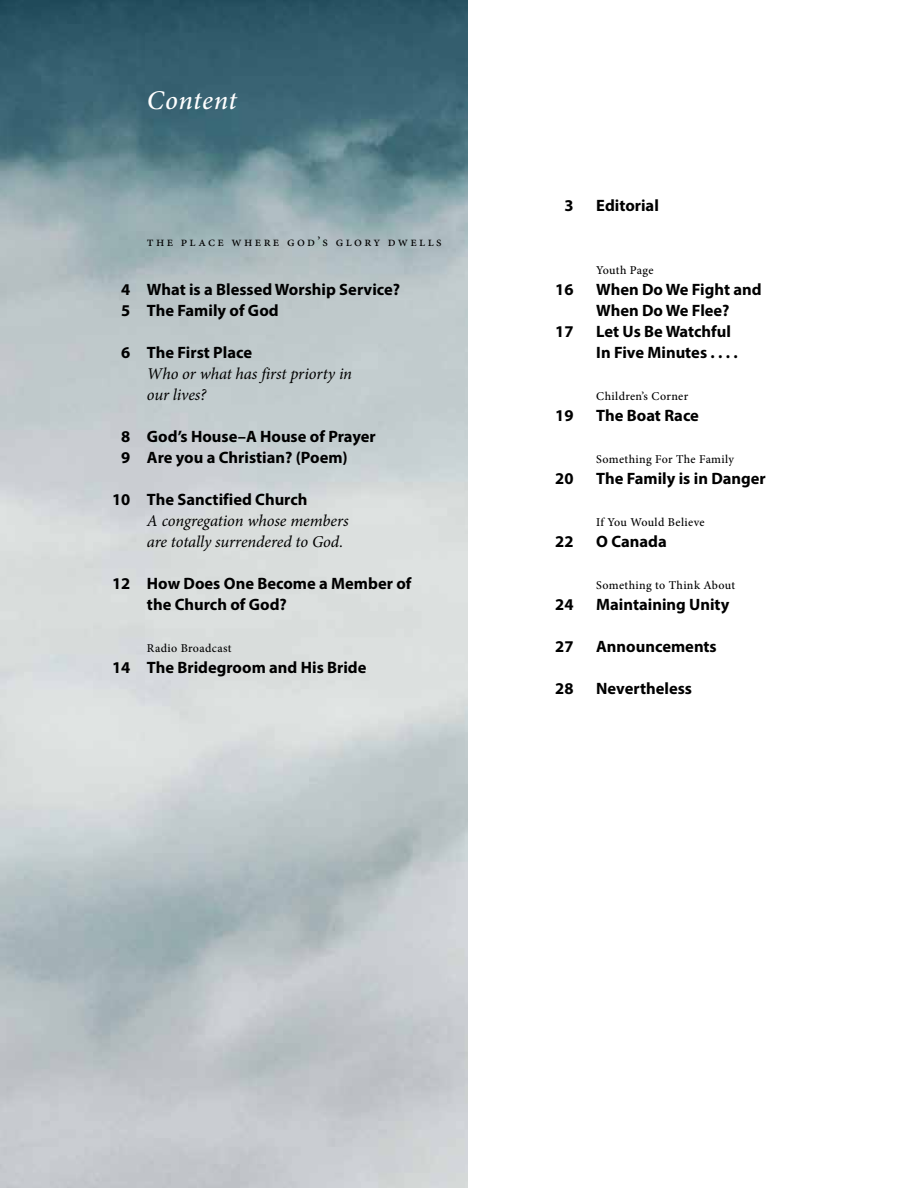
<style>
.page{position:relative;width:918px;height:1188px;background:#fff}
.page>*{position:absolute;margin:0;border:0;box-sizing:border-box;transform-origin:0 0}
.t1{font:italic 500 27px "Minion Pro";letter-spacing:.02em;color:#fff}
.t2{font:700 16.5px/21px "Myriad Pro";color:#000}
.t3{font:italic 16.5px/21px "Minion Pro";letter-spacing:-.005em;color:#000}
.t4{font:13.5px "Minion Pro";letter-spacing:.17em;color:#000}
.t5{font:500 12px "Minion Pro";letter-spacing:.03em;color:#000}
</style>
<div class="page">
<img style="left:0;top:0;width:468px;height:1188px">
<h1 class="t1" style="left:147px;top:82px;width:91px">Content</h1>
<p class="t2" style="left:121px;top:278px;width:11px">4<br>5</p>
<p class="t2" style="left:121px;top:341px;width:11px">6</p>
<p class="t2" style="left:121px;top:425px;width:11px">8<br>9</p>
<p class="t2" style="left:112px;top:488px;width:20px">10</p>
<p class="t2" style="left:112px;top:572px;width:20px">12</p>
<p class="t2" style="left:112px;top:656px;width:20px">14</p>
<p class="t4" style="left:147px;top:233px;width:296px">the place where god’s glory dwells</p>
<p class="t2" style="left:147px;top:278px;width:255px">What is a Blessed Worship Service?<br>The Family of God</p>
<p class="t2" style="left:147px;top:341px;width:107px">The First Place</p>
<p class="t3" style="left:147px;top:363px;width:207px">Who or what has first priorty in our lives?</p>
<p class="t2" style="left:147px;top:425px;width:230px">God’s House–A House of Prayer<br>Are you a Christian? (Poem)</p>
<p class="t2" style="left:147px;top:488px;width:162px">The Sanctified Church</p>
<p class="t3" style="left:147px;top:510px;width:203px">A congregation whose members are totally surrendered to God.</p>
<p class="t2" style="left:147px;top:572px;width:266px">How Does One Become a Member of the Church of God?</p>
<p class="t5" style="left:147px;top:640px;width:86px">Radio Broadcast</p>
<p class="t2" style="left:147px;top:656px;width:221px">The Bridegroom and His Bride</p>
<p class="t2" style="left:564px;top:194px;width:11px">3</p>
<p class="t2" style="left:555px;top:278px;width:20px">16</p>
<p class="t2" style="left:555px;top:320px;width:20px">17</p>
<p class="t2" style="left:555px;top:404px;width:20px">19</p>
<p class="t2" style="left:555px;top:467px;width:20px">20</p>
<p class="t2" style="left:555px;top:530px;width:20px">22</p>
<p class="t2" style="left:555px;top:593px;width:20px">24</p>
<p class="t2" style="left:555px;top:635px;width:20px">27</p>
<p class="t2" style="left:555px;top:677px;width:20px">28</p>
<p class="t2" style="left:596px;top:194px;width:64px">Editorial</p>
<p class="t5" style="left:596px;top:262px;width:59px">Youth Page</p>
<p class="t2" style="left:596px;top:278px;width:167px">When Do We Fight and<br>When Do We Flee?<br>Let Us Be Watchful<br>In Five Minutes . . . .</p>
<p class="t5" style="left:596px;top:388px;width:94px">Children’s Corner</p>
<p class="t2" style="left:596px;top:404px;width:104px">The Boat Race</p>
<p class="t5" style="left:596px;top:451px;width:139px">Something For The Family</p>
<p class="t2" style="left:596px;top:467px;width:171px">The Family is in Danger</p>
<p class="t5" style="left:596px;top:514px;width:110px">If You Would Believe</p>
<p class="t2" style="left:596px;top:530px;width:72px">O Canada</p>
<p class="t5" style="left:596px;top:577px;width:140px">Something to Think About</p>
<p class="t2" style="left:596px;top:593px;width:135px">Maintaining Unity</p>
<p class="t2" style="left:596px;top:635px;width:122px">Announcements</p>
<p class="t2" style="left:596px;top:677px;width:97px">Nevertheless</p>
</div>
